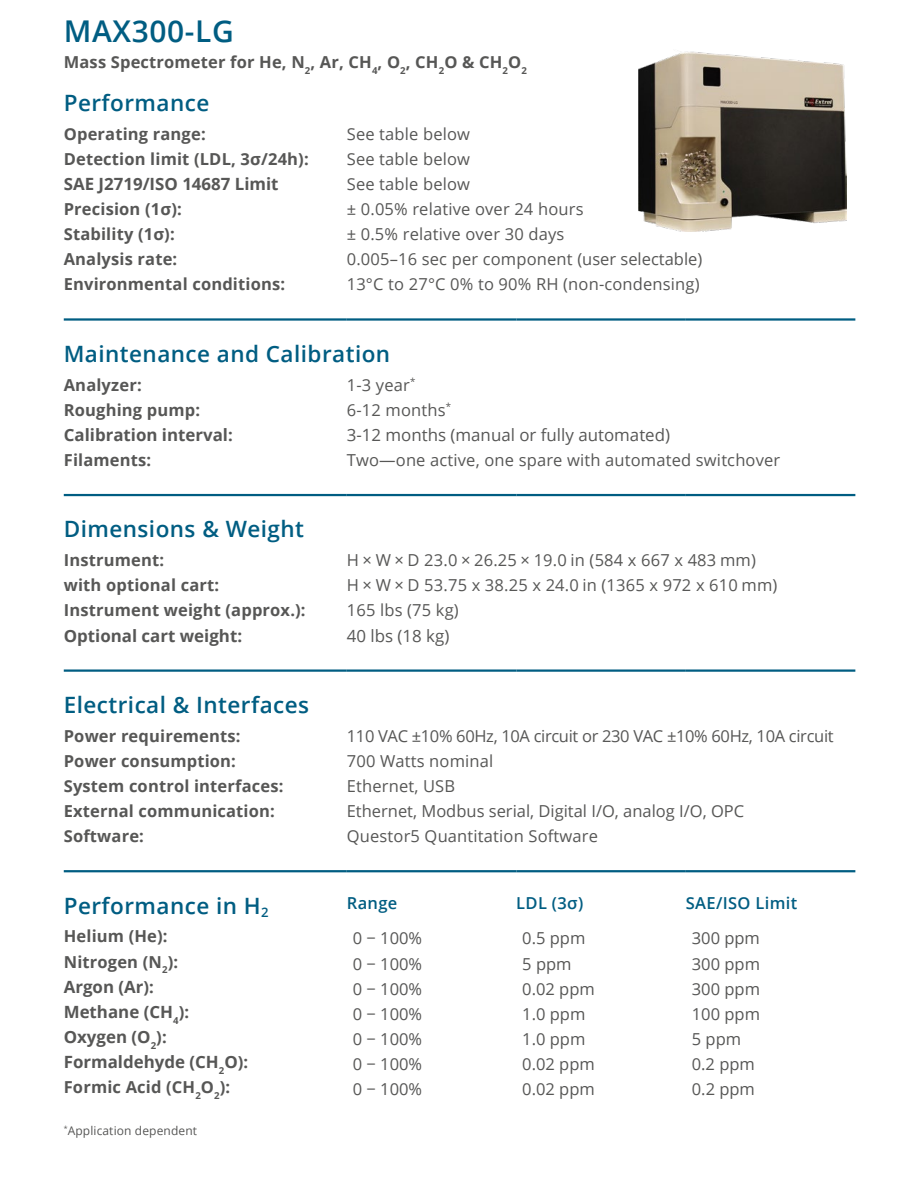
<style>
.page{position:relative;width:918px;height:1188px;background:#fff}
.page>*{position:absolute;margin:0;border:0;box-sizing:border-box;transform-origin:0 0}
.t1{font:600 30px "Open Sans";letter-spacing:.02em;color:#005d82}
.t2{font:600 22.5px "Open Sans";letter-spacing:.02em;color:#005d82}
.t3{font:700 16.8px "Open Sans";color:#575756}
.t4{font:16.8px "Open Sans";color:#575756}
.t5{font:16.5px "Open Sans";letter-spacing:.01em;color:#575756}
.t6{font:700 16.5px "Open Sans";letter-spacing:.01em;color:#575756}
.t7{font:16.5px "Open Sans";letter-spacing:-.02em;color:#575756}
.t8{font:600 16.5px "Open Sans";letter-spacing:.02em;color:#005d82}
.t9{font:12px "Open Sans";letter-spacing:.01em;color:#575756}
.s1{font-size:16.5px}
</style>
<div class="page">
<img style="left:639px;top:51px;width:208px;height:180px">
<hr style="left:64px;top:318px;width:283px;height:3px;background:#005d82">
<hr style="left:347px;top:318px;width:169px;height:3px;background:#005d82">
<hr style="left:516px;top:318px;width:170px;height:3px;background:#005d82">
<hr style="left:686px;top:318px;width:169px;height:3px;background:#005d82">
<hr style="left:64px;top:494px;width:283px;height:2px;background:#005d82">
<hr style="left:347px;top:494px;width:169px;height:2px;background:#005d82">
<hr style="left:516px;top:494px;width:170px;height:2px;background:#005d82">
<hr style="left:686px;top:494px;width:169px;height:2px;background:#005d82">
<hr style="left:64px;top:669px;width:283px;height:3px;background:#005d82">
<hr style="left:347px;top:669px;width:169px;height:3px;background:#005d82">
<hr style="left:516px;top:669px;width:170px;height:3px;background:#005d82">
<hr style="left:686px;top:669px;width:169px;height:3px;background:#005d82">
<hr style="left:64px;top:870px;width:283px;height:2px;background:#005d82">
<hr style="left:347px;top:870px;width:169px;height:2px;background:#005d82">
<hr style="left:516px;top:870px;width:170px;height:2px;background:#005d82">
<hr style="left:686px;top:870px;width:169px;height:2px;background:#005d82">
<h1 class="t1" style="left:64px;top:10px;width:172px">MAX300-LG</h1>
<p class="t6" style="left:64px;top:50px;width:465px">Mass Spectrometer for He, N<sub>2</sub>, Ar, CH<sub>4</sub>, O<sub>2</sub>, CH<sub>2</sub>O &amp; CH<sub>2</sub>O<sub>2</sub></p>
<h2 class="t2" style="left:64px;top:87px;width:147px">Performance</h2>
<p class="t6" style="left:64px;top:122px;width:143px">Operating range:</p>
<p class="t5" style="left:347px;top:123px;width:125px">See table below</p>
<p class="t6" style="left:64px;top:147px;width:246px">Detection limit (LDL, 3σ/24h):</p>
<p class="t5" style="left:347px;top:148px;width:125px">See table below</p>
<p class="t3" style="left:64px;top:172px;width:216px">SAE J2719/ISO 14687 Limit</p>
<p class="t5" style="left:347px;top:173px;width:125px">See table below</p>
<p class="t6" style="left:64px;top:198px;width:120px">Precision (1σ):</p>
<p class="t5" style="left:347px;top:198px;width:238px">± 0.05% relative over 24 hours</p>
<p class="t6" style="left:64px;top:223px;width:112px">Stability (1σ):</p>
<p class="t5" style="left:347px;top:223px;width:219px">± 0.5% relative over 30 days</p>
<p class="t6" style="left:64px;top:248px;width:115px">Analysis rate:</p>
<p class="t5" style="left:347px;top:248px;width:357px">0.005–16 sec per component (user selectable)</p>
<p class="t6" style="left:64px;top:273px;width:223px">Environmental conditions:</p>
<p class="t5" style="left:347px;top:273px;width:354px">13°C to 27°C 0% to 90% RH (non-condensing)</p>
<h2 class="t2" style="left:64px;top:338px;width:328px">Maintenance and Calibration</h2>
<p class="t6" style="left:64px;top:373px;width:79px">Analyzer:</p>
<p class="t5" style="left:347px;top:373px;width:70px">1-3 year<sup>*</sup></p>
<p class="t6" style="left:64px;top:398px;width:138px">Roughing pump:</p>
<p class="t5" style="left:347px;top:398px;width:106px">6-12 months<sup>*</sup></p>
<p class="t3" style="left:64px;top:423px;width:171px">Calibration interval<span class="s1">:</span></p>
<p class="t4" style="left:347px;top:424px;width:325px">3-12 months (manual or fully automated)</p>
<p class="t6" style="left:64px;top:448px;width:89px">Filaments:</p>
<p class="t5" style="left:347px;top:449px;width:435px">Two—one active, one spare with automated switchover</p>
<h2 class="t2" style="left:64px;top:514px;width:242px">Dimensions &amp; Weight</h2>
<p class="t6" style="left:64px;top:549px;width:102px">Instrument:</p>
<p class="t5" style="left:347px;top:549px;width:411px">H × W × D 23.0 × 26.25 × 19.0 in (584 x 667 x 483 mm)</p>
<p class="t6" style="left:64px;top:574px;width:157px">with optional cart:</p>
<p class="t5" style="left:347px;top:574px;width:432px">H × W × D 53.75 x 38.25 x 24.0 in (1365 x 972 x 610 mm)</p>
<p class="t6" style="left:64px;top:599px;width:243px">Instrument weight (approx.):</p>
<p class="t5" style="left:347px;top:599px;width:114px">165 lbs (75 kg)</p>
<p class="t3" style="left:64px;top:624px;width:180px">Optional cart weight:</p>
<p class="t4" style="left:347px;top:624px;width:104px">40 lbs (18 kg)</p>
<h2 class="t2" style="left:64px;top:689px;width:247px">Electrical &amp; Interfaces</h2>
<p class="t6" style="left:64px;top:724px;width:178px">Power requirements:</p>
<p class="t7" style="left:347px;top:725px;width:488px">110 VAC ±10% 60Hz, 10A circuit or 230 VAC ±10% 60Hz, 10A circuit</p>
<p class="t6" style="left:64px;top:749px;width:174px">Power consumption:</p>
<p class="t5" style="left:347px;top:750px;width:148px">700 Watts nominal</p>
<p class="t6" style="left:64px;top:774px;width:221px">System control interfaces:</p>
<p class="t5" style="left:347px;top:775px;width:110px">Ethernet, USB</p>
<p class="t6" style="left:64px;top:799px;width:213px">External communication:</p>
<p class="t5" style="left:347px;top:800px;width:399px">Ethernet, Modbus serial, Digital I/O, analog I/O, OPC</p>
<p class="t6" style="left:64px;top:825px;width:82px">Software:</p>
<p class="t5" style="left:347px;top:825px;width:253px">Questor5 Quantitation Software</p>
<h2 class="t2" style="left:64px;top:890px;width:206px">Performance in H<sub>2</sub></h2>
<p class="t8" style="left:347px;top:892px;width:52px">Range</p>
<p class="t8" style="left:516px;top:892px;width:68px">LDL (3σ)</p>
<p class="t8" style="left:686px;top:892px;width:113px">SAE/ISO Limit</p>
<p class="t6" style="left:64px;top:925px;width:105px">Helium (He):</p>
<p class="t5" style="left:353px;top:927px;width:71px">0 − 100%</p>
<p class="t5" style="left:522px;top:927px;width:65px">0.5 ppm</p>
<p class="t5" style="left:692px;top:927px;width:70px">300 ppm</p>
<p class="t6" style="left:64px;top:950px;width:116px">Nitrogen (N<sub>2</sub>):</p>
<p class="t5" style="left:353px;top:952px;width:71px">0 − 100%</p>
<p class="t5" style="left:522px;top:952px;width:51px">5 ppm</p>
<p class="t5" style="left:692px;top:952px;width:70px">300 ppm</p>
<p class="t3" style="left:64px;top:975px;width:92px">Argon (Ar<span class="s1">):</span></p>
<p class="t5" style="left:353px;top:977px;width:71px">0 − 100%</p>
<p class="t5" style="left:522px;top:977px;width:74px">0.02 ppm</p>
<p class="t5" style="left:692px;top:977px;width:70px">300 ppm</p>
<p class="t3" style="left:64px;top:1000px;width:127px">Methane (CH<sub>4</sub><span class="s1">):</span></p>
<p class="t5" style="left:353px;top:1002px;width:71px">0 − 100%</p>
<p class="t5" style="left:522px;top:1002px;width:65px">1.0 ppm</p>
<p class="t5" style="left:692px;top:1002px;width:70px">100 ppm</p>
<p class="t3" style="left:64px;top:1025px;width:104px">Oxygen (O<sub>2</sub><span class="s1">):</span></p>
<p class="t5" style="left:353px;top:1028px;width:71px">0 − 100%</p>
<p class="t5" style="left:522px;top:1028px;width:65px">1.0 ppm</p>
<p class="t5" style="left:692px;top:1028px;width:51px">5 ppm</p>
<p class="t3" style="left:64px;top:1050px;width:186px">Formaldehyde (CH<sub>2</sub>O<span class="s1">):</span></p>
<p class="t5" style="left:353px;top:1053px;width:71px">0 − 100%</p>
<p class="t5" style="left:522px;top:1053px;width:74px">0.02 ppm</p>
<p class="t5" style="left:692px;top:1053px;width:65px">0.2 ppm</p>
<p class="t6" style="left:64px;top:1076px;width:168px">Formic Acid (CH<sub>2</sub>O<sub>2</sub>):</p>
<p class="t5" style="left:353px;top:1078px;width:71px">0 − 100%</p>
<p class="t5" style="left:522px;top:1078px;width:74px">0.02 ppm</p>
<p class="t5" style="left:692px;top:1078px;width:65px">0.2 ppm</p>
<p class="t9" style="left:64px;top:1123px;width:135px"><sup>*</sup>Application dependent</p>
</div>
